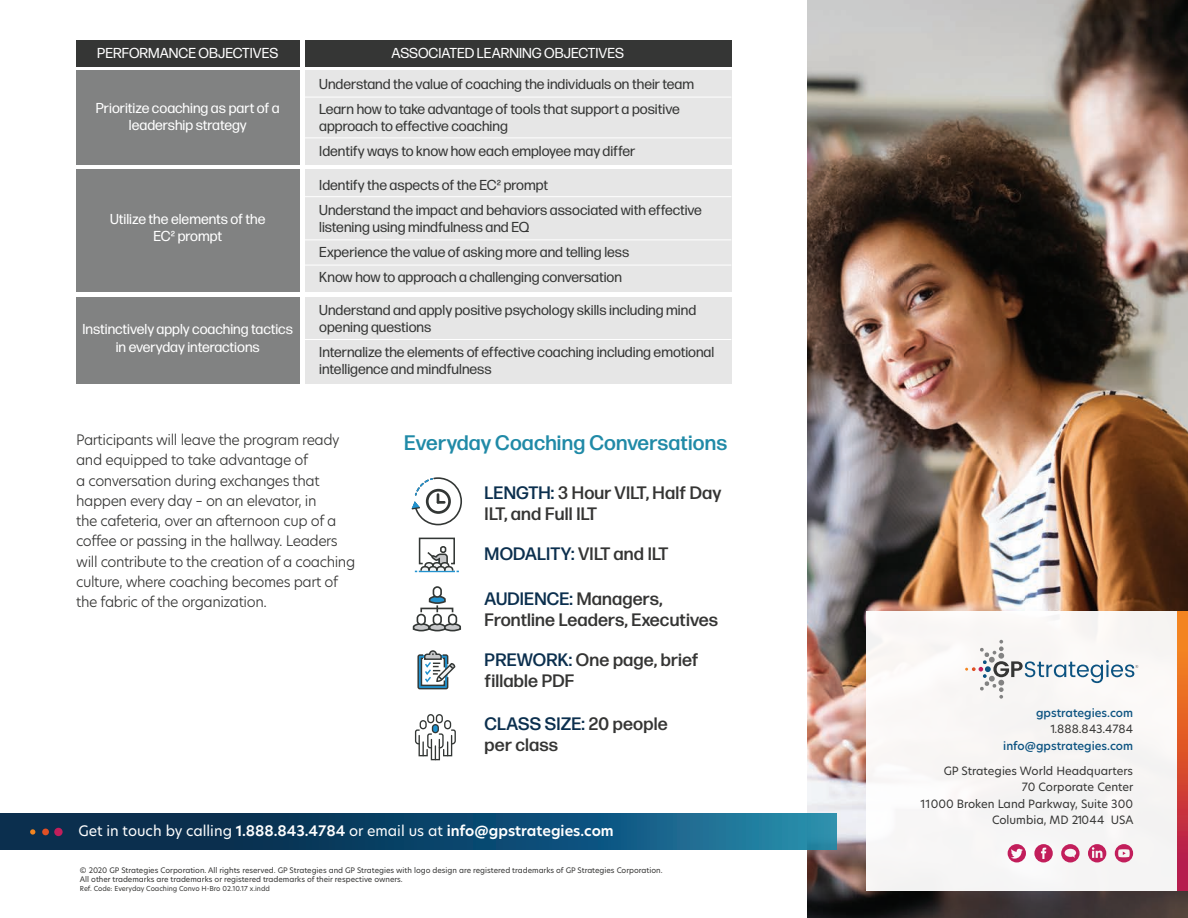
<style>
.page{position:relative;width:1188px;height:918px;background:#fff}
.page>*{position:absolute;margin:0;border:0;box-sizing:border-box;transform-origin:0 0}
.t1{font:500 21px "Forma DJR Text";letter-spacing:.01em;color:#208aa7}
.t2{font:500 18px/21px "Forma DJR Text";letter-spacing:.01em;color:#353534}
.t3{font:14.4px/25.2px "Forma DJR Text";color:#353635}
.t4{font:14.4px/17.2px "Forma DJR Text";color:#fff;text-align:center}
.t5{font:300 14.25px/20.2px "Hero New";letter-spacing:-.03em;color:#353534}
.t6{font:600 14.25px "Hero New";color:#fff}
.t7{font:11.25px/16.5px "Hero New";color:#353534;text-align:right}
.t8{font:500 11.25px "Hero New";color:#0c5381}
.t9{font:11.25px "Hero New";letter-spacing:.02em;color:#353534}
.t10{font:7.5px/9px "Hero New";color:#353534}
.t11{font:6.75px "Hero New";color:#353534}
.s1{color:#0b2f4e}
.s2{font-weight:400}
</style>
<div class="page">
<img style="left:808px;top:0;width:380px;height:918px">
<svg style="left:0;top:814px;width:837px;height:36px;background:#104b6e"></svg>
<div style="left:866px;top:612px;width:322px;height:279px;background:#f7f5f5"></div>
<div style="left:943px;top:797px;width:25px;height:26px;background:#fbf8f9;border-radius:50%"></div>
<svg style="left:1115px;top:844px;width:18px;height:18px"></svg>
<svg style="left:1088px;top:844px;width:18px;height:18px"></svg>
<svg style="left:1061px;top:844px;width:19px;height:18px"></svg>
<svg style="left:1007px;top:844px;width:46px;height:18px"></svg>
<svg style="left:965px;top:640px;width:173px;height:59px"></svg>
<svg style="left:1177px;top:612px;width:11px;height:279px;background:#d85130"></svg>
<div style="left:54px;top:828px;width:9px;height:8px;background:#c21e5b;border-radius:50%"></div>
<div style="left:42px;top:829px;width:7px;height:6px;background:#e05025;border-radius:50%"></div>
<svg style="left:30px;top:829px;width:5px;height:6px"></svg>
<div style="left:76px;top:40px;width:223px;height:26px;background:#353635"></div>
<div style="left:305px;top:40px;width:426px;height:26px;background:#353635"></div>
<div style="left:76px;top:71px;width:223px;height:94px;background:#818282"></div>
<div style="left:305px;top:71px;width:426px;height:94px;background:#e6e6e6"></div>
<div style="left:76px;top:297px;width:223px;height:87px;background:#818282"></div>
<div style="left:305px;top:297px;width:426px;height:87px;background:#e6e6e6"></div>
<div style="left:76px;top:169px;width:223px;height:123px;background:#818282"></div>
<div style="left:305px;top:169px;width:426px;height:123px;background:#e6e6e6"></div>
<hr style="left:305px;top:97px;width:426px;height:1px;background:#fff">
<hr style="left:305px;top:137px;width:426px;height:1px;background:#fff">
<hr style="left:305px;top:196px;width:426px;height:1px;background:#fff">
<hr style="left:305px;top:239px;width:426px;height:1px;background:#fff">
<hr style="left:305px;top:265px;width:426px;height:1px;background:#fff">
<hr style="left:305px;top:339px;width:426px;height:1px;background:#fff">
<svg style="left:415px;top:537px;width:44px;height:35px"></svg>
<div style="left:417px;top:654px;width:31px;height:35px;border:1px solid #333735;border-radius:2px"></div>
<svg style="left:418px;top:650px;width:38px;height:39px"></svg>
<svg style="left:412px;top:477px;width:50px;height:48px"></svg>
<div style="left:433px;top:586px;width:9px;height:12px;border:2px solid #333735;border-radius:4px"></div>
<div style="left:433px;top:614px;width:9px;height:11px;border:2px solid #333735;border-radius:4px"></div>
<div style="left:417px;top:614px;width:9px;height:11px;border:2px solid #333735;border-radius:4px"></div>
<svg style="left:412px;top:622px;width:49px;height:10px"></svg>
<div style="left:448px;top:614px;width:9px;height:11px;border:2px solid #333735;border-radius:4px"></div>
<svg style="left:428px;top:595px;width:19px;height:13px"></svg>
<div style="left:420px;top:608px;width:33px;height:5px;border:2px solid #333735"></div>
<div style="left:433px;top:725px;width:5px;height:8px;background:#2093d0;border-radius:3px"></div>
<div style="left:432px;top:724px;width:7px;height:9px;border:1px solid #333735;border-radius:3px"></div>
<div style="left:444px;top:720px;width:7px;height:9px;border:1px solid #333735;border-radius:3px"></div>
<div style="left:420px;top:720px;width:7px;height:9px;border:1px solid #333735;border-radius:3px"></div>
<svg style="left:414px;top:729px;width:42px;height:31px"></svg>
<div style="left:427px;top:714px;width:7px;height:9px;border:1px solid #333735;border-radius:3px"></div>
<div style="left:436px;top:714px;width:7px;height:9px;border:1px solid #333735;border-radius:3px"></div>
<p class="t4" style="left:97px;top:44px;width:183px">PERFORMANCE OBJECTIVES</p>
<p class="t4" style="left:392px;top:44px;width:234px">ASSOCIATED LEARNING OBJECTIVES</p>
<p class="t4" style="left:96px;top:99px;width:185px">Prioritize coaching as part of a leadership strategy</p>
<p class="t4" style="left:110px;top:209px;width:157px">Utilize the elements of the<br>EC2 prompt</p>
<p class="t4" style="left:83px;top:320px;width:212px">Instinctively apply coaching tactics in everyday interactions</p>
<p class="t3" style="left:319px;top:71px;width:376px">Understand the value of coaching the individuals on their team<br>Learn how to take advantage of tools that support a positive</p>
<p class="t3" style="left:319px;top:113px;width:318px">approach to effective coaching<br>Identify ways to know how each employee may differ</p>
<p class="t3" style="left:319px;top:172px;width:384px">Identify the aspects of the EC2 prompt<br>Understand the impact and behaviors associated with effective</p>
<p class="t3" style="left:319px;top:214px;width:312px">listening using mindfulness and EQ<br>Experience the value of asking more and telling less<br>Know how to approach a challenging conversation</p>
<p class="t3" style="left:319px;top:301px;width:378px;line-height:16.8px">Understand and apply positive psychology skills including mind opening questions</p>
<p class="t3" style="left:319px;top:343px;width:397px;line-height:16.8px">Internalize the elements of effective coaching including emotional intelligence and mindfulness</p>
<p class="t5" style="left:76px;top:430px;width:281px">Participants will leave the program ready and equipped to take advantage of<br>a conversation during exchanges that happen every day – on an elevator, in<br>the cafeteria, over an afternoon cup of a coffee or passing in the hallway. Leaders will contribute to the creation of a coaching culture, where coaching becomes part of the fabric of the organization.</p>
<h1 class="t1" style="left:404px;top:429px;width:325px">Everyday Coaching Conversations</h1>
<p class="t2" style="left:485px;top:482px;width:238px"><span class="s1">LENGTH:</span> 3 Hour VILT, Half Day<br>ILT, and Full ILT</p>
<p class="t2" style="left:485px;top:542px;width:185px"><span class="s1">MODALITY:</span> VILT and ILT</p>
<p class="t2" style="left:485px;top:588px;width:235px"><span class="s1">AUDIENCE:</span> Managers,<br>Frontline Leaders, Executives</p>
<p class="t2" style="left:485px;top:649px;width:215px"><span class="s1">PREWORK:</span> One page, brief fillable PDF</p>
<p class="t2" style="left:485px;top:713px;width:185px"><span class="s1">CLASS SIZE:</span> 20 people per class</p>
<p class="t6" style="left:78px;top:821px;width:537px"><span class="s2">Get in touch by calling</span> 1.888.843.4784 <span class="s2">or email us at</span> info@gpstrategies.com</p>
<p class="t10" style="left:80px;top:866px;width:584px">© 2020 GP Strategies Corporation. All rights reserved. GP Strategies and GP Strategies with logo design are registered trademarks of GP Strategies Corporation.<br>All other trademarks are trademarks or registered trademarks of their respective owners.</p>
<p class="t11" style="left:80px;top:884px;width:191px">Ref. Code: Everyday Coaching Convo H-Bro 02.10.17 x.indd</p>
<p class="t8" style="left:1036px;top:705px;width:99px">gpstrategies.com</p>
<p class="t9" style="left:1051px;top:722px;width:84px">1.888.843.4784</p>
<p class="t8" style="left:1003px;top:738px;width:131px">info@gpstrategies.com</p>
<p class="t7" style="left:921px;top:762px;width:214px">GP Strategies World Headquarters<br>70 Corporate Center<br>11000 Broken Land Parkway, Suite 300<br>Columbia, MD 21044 USA</p>
</div>
